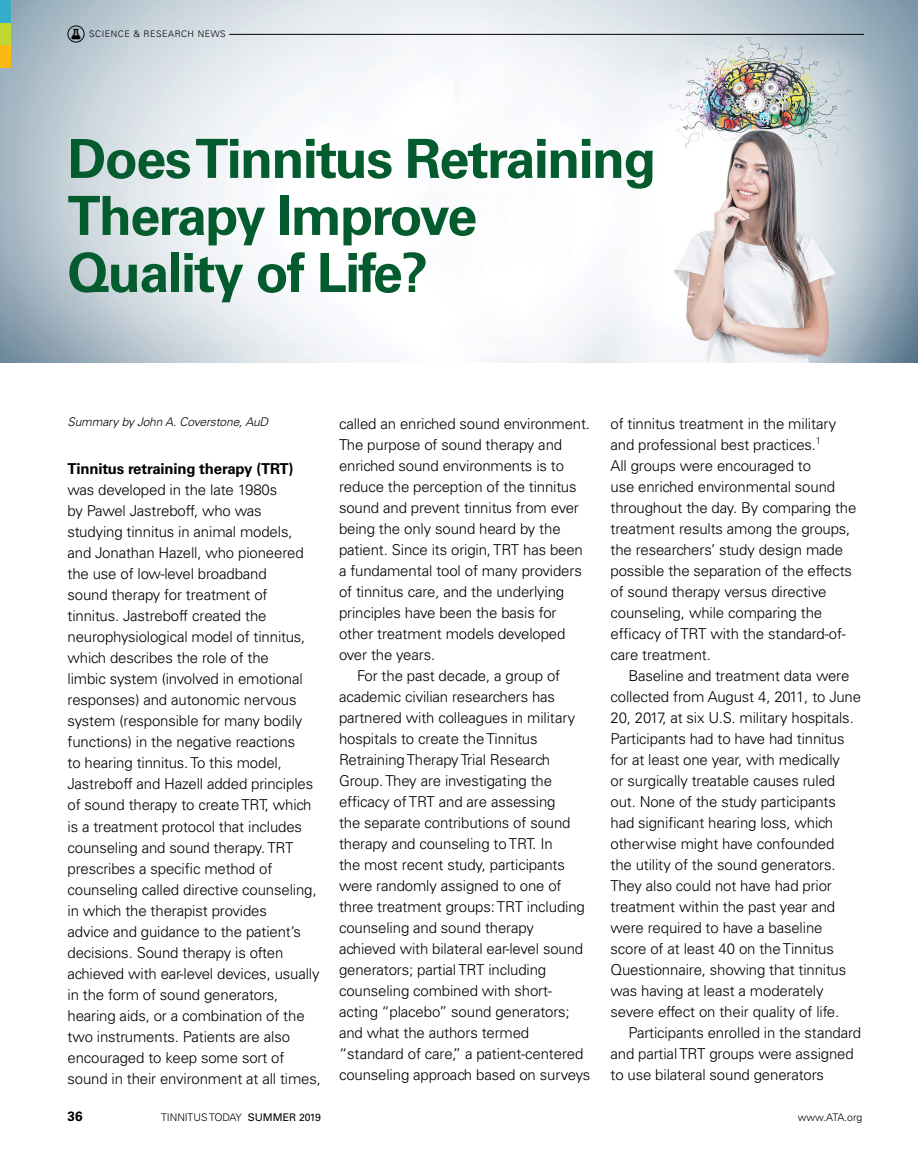
<style>
.page{position:relative;width:918px;height:1175px;background:#fff}
.page>*{position:absolute;margin:0;border:0;box-sizing:border-box;transform-origin:0 0}
.head_1{font:700 54px/57px "Univers";letter-spacing:-.03em;color:#045b2e}
.bt{font:300 15px/21px "Univers";letter-spacing:-.01em;color:#000}
.bt_no_indent{font:300 15px/21px "Univers";letter-spacing:-.01em;color:#000}
.t1{font:700 13.5px "Univers";color:#000}
.byline{font:italic 300 12px "Univers";letter-spacing:-.01em;color:#000}
.t2{font:300 10.5px "Univers";color:#000}
.category{font:300 9px "Univers";letter-spacing:.06em;color:#000}
.s1{font-weight:700}
.s2{font-weight:400}
</style>
<div class="page">
<img style="left:0;top:0;width:918px;height:362px">
<div style="left:0;top:0;width:10px;height:23px;background:#33afc9"></div>
<div style="left:0;top:23px;width:10px;height:22px;background:#bfd730"></div>
<div style="left:0;top:45px;width:10px;height:23px;background:#fdb913"></div>
<div style="left:67px;top:25px;width:18px;height:17px;border:1px solid #000;border-radius:50%"></div>
<hr style="left:229px;top:34px;width:635px;height:1px;background:#000">
<svg style="left:71px;top:29px;width:10px;height:10px"></svg>
<p class="category" style="left:89px;top:29px;width:138px">SCIENCE &amp; RESEARCH NEWS</p>
<p class="head_1" style="left:68px;top:131px;width:590px">Does Tinnitus Retraining<br>Therapy Improve<br>Quality of Life?</p>
<p class="byline" style="left:68px;top:415px;width:202px">Summary by John A. Coverstone, AuD</p>
<p class="bt_no_indent" style="left:68px;top:458px;width:255px"><span class="s1">Tinnitus retraining therapy (TRT) </span>was developed in the late 1980s<br>by Pawel Jastreboff, who was<br>studying tinnitus in animal models,<br>and Jonathan Hazell, who pioneered the use of low-level broadband<br>sound therapy for treatment of tinnitus. Jastreboff created the neurophysiological model of tinnitus, which describes the role of the<br>limbic system (involved in emotional responses) and autonomic nervous system (responsible for many bodily functions) in the negative reactions<br>to hearing tinnitus. To this model, Jastreboff and Hazell added principles of sound therapy to create TRT, which is a treatment protocol that includes counseling and sound therapy. TRT prescribes a specific method of counseling called directive counseling, in which the therapist provides<br>advice and guidance to the patient’s decisions. Sound therapy is often achieved with ear-level devices, usually in the form of sound generators, hearing aids, or a combination of the two instruments. Patients are also encouraged to keep some sort of sound in their environment at all times,</p>
<p class="bt_no_indent" style="left:339px;top:413px;width:253px">called an enriched sound environment.<br>The purpose of sound therapy and enriched sound environments is to reduce the perception of the tinnitus sound and prevent tinnitus from ever being the only sound heard by the patient. Since its origin, TRT has been a fundamental tool of many providers of tinnitus care, and the underlying principles have been the basis for other treatment models developed over the years.</p>
<p class="bt" style="left:339px;top:665px;width:253px;text-indent:18px">For the past decade, a group of academic civilian researchers has partnered with colleagues in military hospitals to create the Tinnitus Retraining Therapy Trial Research Group. They are investigating the efficacy of TRT and are assessing<br>the separate contributions of sound therapy and counseling to TRT. In<br>the most recent study, participants were randomly assigned to one of three treatment groups: TRT including counseling and sound therapy achieved with bilateral ear-level sound generators; partial TRT including counseling combined with short&shy;acting “placebo” sound generators; and what the authors termed “standard of care,” a patient-centered counseling approach based on surveys</p>
<p class="bt" style="left:610px;top:413px;width:247px">of tinnitus treatment in the military and professional best practices.<sup>1<br></sup>All groups were encouraged to<br>use enriched environmental sound throughout the day. By comparing the treatment results among the groups, the researchers’ study design made possible the separation of the effects of sound therapy versus directive counseling, while comparing the efficacy of TRT with the standard-of&shy;care treatment.</p>
<p class="bt" style="left:610px;top:665px;width:252px;text-indent:18px">Baseline and treatment data were collected from August 4, 2011, to June 20, 2017, at six U.S. military hospitals.<br>Participants had to have had tinnitus for at least one year, with medically<br>or surgically treatable causes ruled out. None of the study participants had significant hearing loss, which otherwise might have confounded<br>the utility of the sound generators.<br>They also could not have had prior treatment within the past year and were required to have a baseline score of at least 40 on the Tinnitus Questionnaire, showing that tinnitus was having at least a moderately severe effect on their quality of life.</p>
<p class="bt" style="left:610px;top:1022px;width:252px;text-indent:18px">Participants enrolled in the standard and partial TRT groups were assigned to use bilateral sound generators</p>
<p class="t1" style="left:68px;top:1108px;width:17px">36</p>
<p class="t2" style="left:161px;top:1110px;width:161px">TINNITUS TODAY <span class="s2">SUMMER 2019</span></p>
<p class="t2" style="left:798px;top:1110px;width:66px">www.ATA.org</p>
</div>
